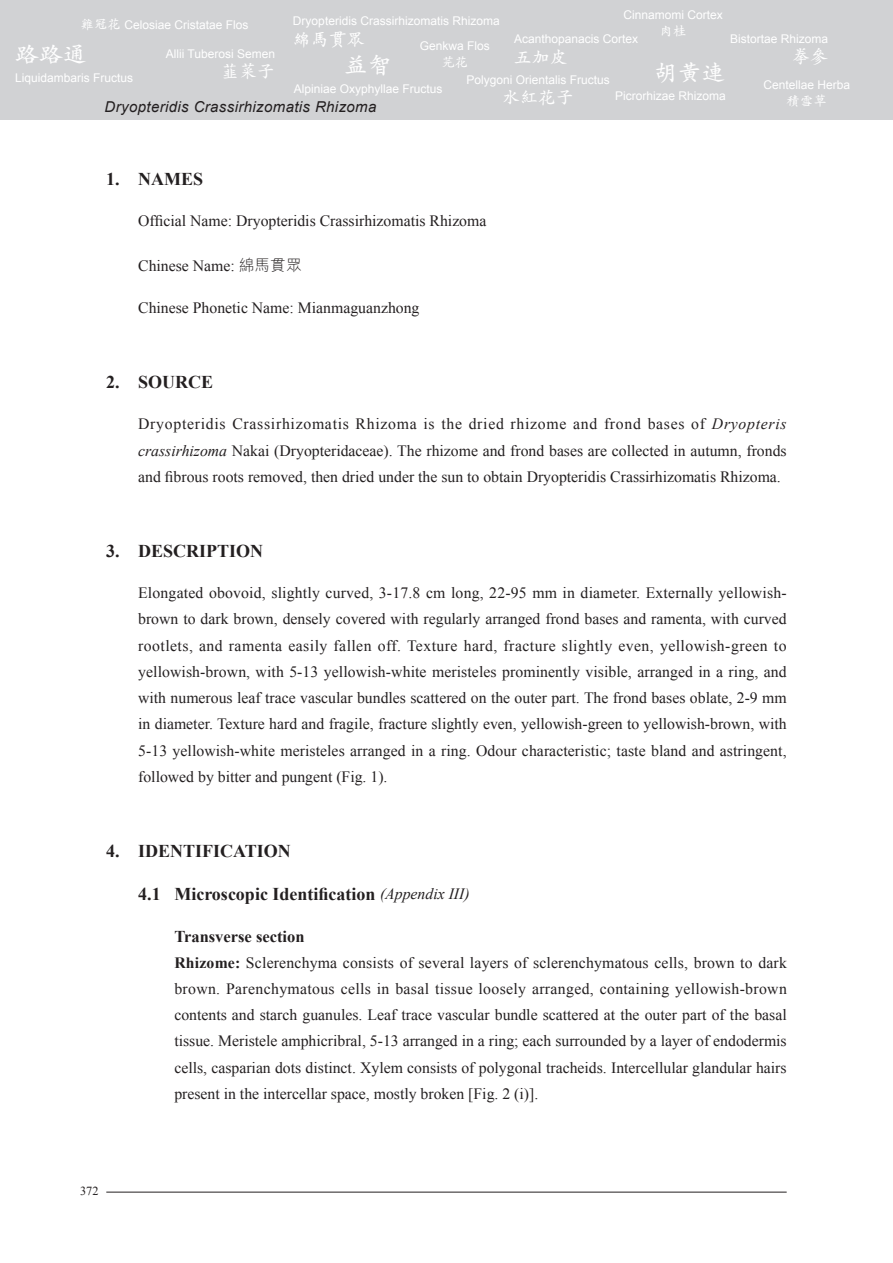
<style>
.page{position:relative;width:893px;height:1263px;background:#fff}
.page>*{position:absolute;margin:0;border:0;box-sizing:border-box;transform-origin:0 0}
.t1{font:600 24px "M Kai HK";color:#fff}
.t2{font:700 18px "Times New Roman";color:#231f20}
.t3{font:600 18px "M Kai HK";color:#fff}
.t4{font:700 16.5px "Times New Roman";color:#231f20}
.t5{font:15.75px/26.2px "Times New Roman";color:#231f20;text-align:justify}
.t6{font:italic 15px "Arial";letter-spacing:.025em;color:#231f20}
.t7{font:600 13.5px "M Kai HK";color:#fff}
.t8{font:12.3px "Times New Roman";color:#231f20}
.t9{font:12px "Arial";color:#fff}
.s1{font-family:"M Kai HK";font-weight:600;font-size:13.5px}
.s2{font-family:"M Hei HK";font-weight:300}
.s3{font-style:italic}
.s4{font-weight:400;font-style:italic;font-size:15.75px}
.s5{font-weight:700}
</style>
<div class="page">
<div style="left:0;top:0;width:893px;height:119px;background:#d1d2d4"></div>
<hr style="left:106px;top:1192px;width:681px;height:1px;background:#231f20">
<p class="t9" style="left:623px;top:7px;width:101px">Cinnamomi Cortex</p>
<p class="t9" style="left:81px;top:17px;width:169px"><span class="s1">雞冠花</span> Celosiae Cristatae Flos</p>
<p class="t9" style="left:293px;top:13px;width:208px">Dryopteridis Crassirhizomatis Rhizoma</p>
<p class="t7" style="left:660px;top:22px;width:28px">肉桂</p>
<p class="t3" style="left:293px;top:27px;width:73px">綿馬貫眾</p>
<p class="t9" style="left:420px;top:38px;width:72px">Genkwa Flos</p>
<p class="t9" style="left:514px;top:31px;width:126px">Acanthopanacis Cortex</p>
<p class="t9" style="left:730px;top:31px;width:100px">Bistortae Rhizoma</p>
<h1 class="t1" style="left:15px;top:37px;width:74px">路路通</h1>
<p class="t9" style="left:166px;top:45px;width:111px">Allii Tuberosi Semen</p>
<h1 class="t1" style="left:344px;top:48px;width:49px">益智</h1>
<p class="t7" style="left:441px;top:52px;width:28px">芫花</p>
<p class="t3" style="left:514px;top:45px;width:55px">五加皮</p>
<p class="t3" style="left:792px;top:44px;width:37px">拳參</p>
<h1 class="t1" style="left:654px;top:56px;width:73px">胡黃連</h1>
<p class="t9" style="left:15px;top:70px;width:120px">Liquidambaris Fructus</p>
<p class="t3" style="left:221px;top:59px;width:55px">韮菜子</p>
<p class="t9" style="left:467px;top:72px;width:145px">Polygoni Orientalis Fructus</p>
<p class="t9" style="left:763px;top:77px;width:88px">Centellae Herba</p>
<p class="t9" style="left:294px;top:81px;width:150px">Alpiniae Oxyphyllae Fructus</p>
<p class="t3" style="left:502px;top:85px;width:73px">水紅花子</p>
<p class="t9" style="left:615px;top:88px;width:112px">Picrorhizae Rhizoma</p>
<p class="t7" style="left:787px;top:92px;width:42px">積雪草</p>
<p class="t6" style="left:105px;top:97px;width:273px">Dryopteridis Crassirhizomatis Rhizoma</p>
<h1 class="t2" style="left:106px;top:167px;width:98px">1. NAMES</h1>
<p class="t5" style="left:138px;top:208px;width:350px">Official Name: Dryopteridis Crassirhizomatis Rhizoma</p>
<p class="t5" style="left:138px;top:252px;width:165px">Chinese Name: <span class="s2">綿馬貫眾</span></p>
<p class="t5" style="left:138px;top:294px;width:283px">Chinese Phonetic Name: Mianmaguanzhong</p>
<h2 class="t2" style="left:106px;top:369px;width:108px">2. SOURCE</h2>
<p class="t5" style="left:138px;top:411px;width:650px">Dryopteridis Crassirhizomatis Rhizoma is the dried rhizome and frond bases of <span class="s3">Dryopteris crassirhizoma</span> Nakai (Dryopteridaceae). The rhizome and frond bases are collected in autumn, fronds and fibrous roots removed, then dried under the sun to obtain Dryopteridis Crassirhizomatis Rhizoma.</p>
<h3 class="t2" style="left:106px;top:538px;width:158px">3. DESCRIPTION</h3>
<p class="t5" style="left:138px;top:579px;width:650px">Elongated obovoid, slightly curved, 3-17.8 cm long, 22-95 mm in diameter. Externally yellowish&shy;brown to dark brown, densely covered with regularly arranged frond bases and ramenta, with curved rootlets, and ramenta easily fallen off. Texture hard, fracture slightly even, yellowish-green to yellowish-brown, with 5-13 yellowish-white meristeles prominently visible, arranged in a ring, and with numerous leaf trace vascular bundles scattered on the outer part. The frond bases oblate, 2-9 mm in diameter. Texture hard and fragile, fracture slightly even, yellowish-green to yellowish-brown, with 5-13 yellowish-white meristeles arranged in a ring. Odour characteristic; taste bland and astringent, followed by bitter and pungent (Fig. 1).</p>
<h4 class="t2" style="left:106px;top:838px;width:186px">4. IDENTIFICATION</h4>
<p class="t2" style="left:138px;top:881px;width:333px">4.1 Microscopic Identification <span class="s4">(Appendix III)</span></p>
<p class="t4" style="left:174px;top:925px;width:132px">Transverse section</p>
<p class="t5" style="left:174px;top:949px;width:614px"><span class="s5">Rhizome:</span> Sclerenchyma consists of several layers of sclerenchymatous cells, brown to dark brown. Parenchymatous cells in basal tissue loosely arranged, containing yellowish-brown contents and starch guanules. Leaf trace vascular bundle scattered at the outer part of the basal tissue. Meristele amphicribral, 5-13 arranged in a ring; each surrounded by a layer of endodermis cells, casparian dots distinct. Xylem consists of polygonal tracheids. Intercellular glandular hairs present in the intercellar space, mostly broken [Fig. 2 (i)].</p>
<p class="t8" style="left:80px;top:1182px;width:20px">372</p>
</div>
